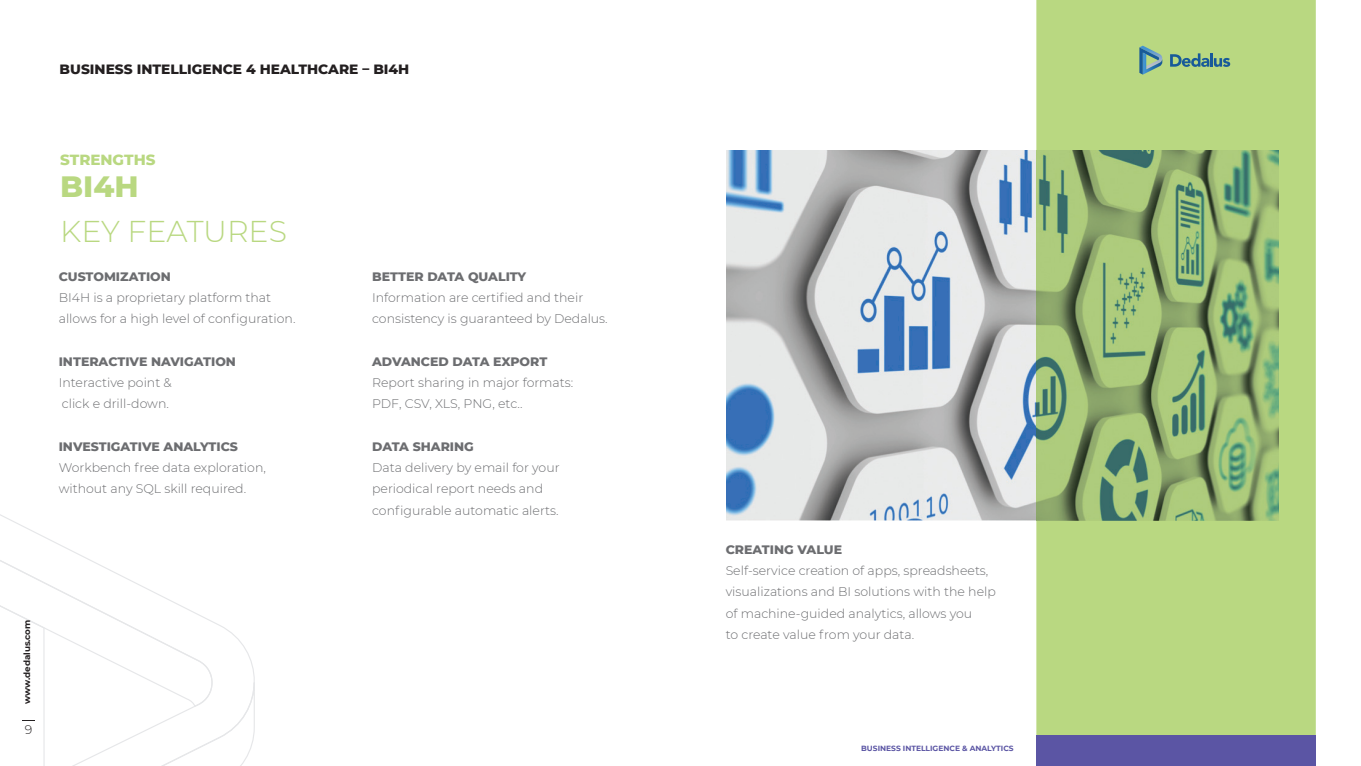
<style>
.page{position:relative;width:1361px;height:766px;background:#fff}
.page>*{position:absolute;margin:0;border:0;box-sizing:border-box;transform-origin:0 0}
.t1{font:300 30px "Montserrat";color:#b9d881}
.t2{font:800 30px "Montserrat";color:#b9d881}
.t3{font:800 15px "Montserrat";color:#b9d881}
.t4{font:800 13.75px "Montserrat";color:#231f20}
.t5{font:300 12.5px/21.2px "Montserrat";color:#6c6d70}
.t6{font:800 12.5px "Montserrat";color:#6c6d70}
.t7{font:300 12.5px "Montserrat";color:#231f20}
.t8{font:700 8.75px "Montserrat";letter-spacing:-.005em;color:#231f20}
.t9{font:700 7.5px "Montserrat";color:#5b55a4}
</style>
<div class="page">
<img style="left:727px;top:150px;width:309px;height:370px">
<svg style="left:1036px;top:0;width:279px;height:735px;background:#a5c579"></svg>
<div style="left:1036px;top:735px;width:279px;height:30px;background:#5b55a4"></div>
<svg style="left:0;top:535px;width:176px;height:68px"></svg>
<svg style="left:0;top:603px;width:255px;height:162px"></svg>
<svg style="left:1139px;top:46px;width:24px;height:29px"></svg>
<svg style="left:1170px;top:53px;width:60px;height:14px"></svg>
<p class="t4" style="left:60px;top:59px;width:351px">BUSINESS INTELLIGENCE 4 HEALTHCARE – BI4H</p>
<p class="t3" style="left:60px;top:148px;width:97px">STRENGTHS</p>
<h1 class="t2" style="left:60px;top:164px;width:80px">BI4H</h1>
<h1 class="t1" style="left:60px;top:211px;width:228px">KEY FEATURES</h1>
<p class="t6" style="left:59px;top:267px;width:114px">CUSTOMIZATION</p>
<p class="t5" style="left:59px;top:286px;width:238px">BI4H is a proprietary platform that allows for a high level of configuration.</p>
<p class="t6" style="left:59px;top:352px;width:179px">INTERACTIVE NAVIGATION</p>
<p class="t5" style="left:59px;top:371px;width:114px">Interactive point &amp; click e drill-down.</p>
<p class="t6" style="left:59px;top:437px;width:181px">INVESTIGATIVE ANALYTICS</p>
<p class="t5" style="left:59px;top:456px;width:209px">Workbench free data exploration, without any SQL skill required.</p>
<p class="t6" style="left:372px;top:267px;width:156px">BETTER DATA QUALITY</p>
<p class="t5" style="left:372px;top:286px;width:237px">Information are certified and their consistency is guaranteed by Dedalus.</p>
<p class="t6" style="left:372px;top:352px;width:177px">ADVANCED DATA EXPORT</p>
<p class="t5" style="left:372px;top:371px;width:203px">Report sharing in major formats:<br>PDF, CSV, XLS, PNG, etc..</p>
<p class="t6" style="left:372px;top:437px;width:103px">DATA SHARING</p>
<p class="t5" style="left:372px;top:456px;width:189px">Data delivery by email for your periodical report needs and configurable automatic alerts.</p>
<p class="t8" style="left:21px;top:703px;width:86px;rotate:-90deg">www.dedalus.com</p>
<p class="t7" style="left:25px;top:720px;width:9px">9</p>
<p class="t6" style="left:725px;top:540px;width:118px">CREATING VALUE</p>
<p class="t5" style="left:725px;top:559px;width:272px">Self-service creation of apps, spreadsheets, visualizations and BI solutions with the help of machine-guided analytics, allows you<br>to create value from your data.</p>
<p class="t9" style="left:861px;top:742px;width:154px">BUSINESS INTELLIGENCE &amp; ANALYTICS</p>
</div>
